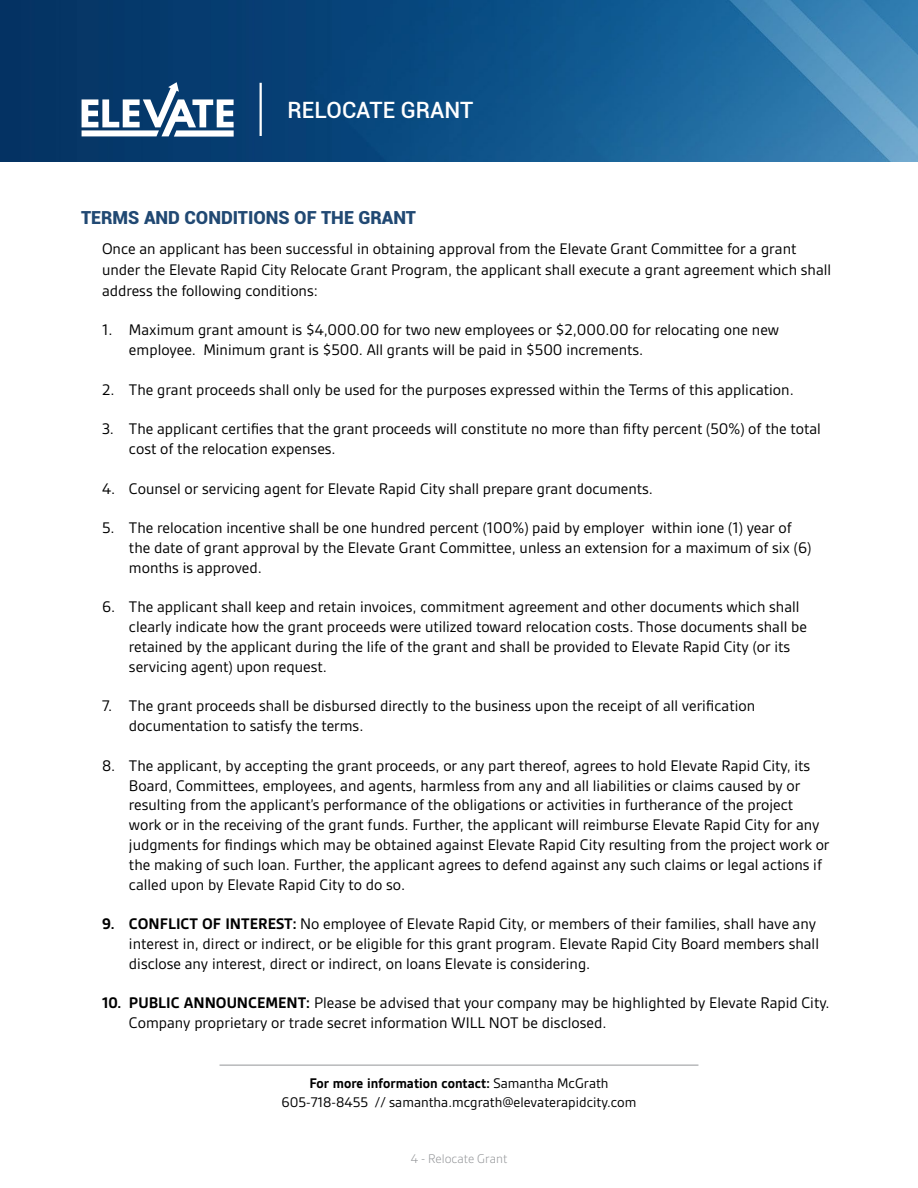
<style>
.page{position:relative;width:918px;height:1188px;background:#fff}
.page>*{position:absolute;margin:0;border:0;box-sizing:border-box;transform-origin:0 0}
.t1{font:500 22.5px "Roboto";color:#fff}
.t2{font:900 18px "Roboto";color:#214973}
.t3{font:16.5px/19.8px "Gesta";color:#000}
.t4{font:15px/19.5px "Gesta";color:#000;text-align:center}
.t5{font:300 13.5px "Gesta";color:#939598}
.s1{font-weight:700}
</style>
<div class="page">
<img style="left:0;top:0;width:918px;height:162px">
<svg style="left:82px;top:82px;width:152px;height:55px"></svg>
<hr style="left:260px;top:83px;width:2px;height:53px;background:#fff">
<hr style="left:220px;top:1065px;width:478px;height:1px;background:#939598">
<h1 class="t1" style="left:288px;top:94px;width:187px">RELOCATE GRANT</h1>
<p class="t2" style="left:81px;top:204px;width:336px">TERMS AND CONDITIONS OF THE GRANT</p>
<p class="t3" style="left:102px;top:238px;width:731px;line-height:21px">Once an applicant has been successful in obtaining approval from the Elevate Grant Committee for a grant under the Elevate Rapid City Relocate Grant Program, the applicant shall execute a grant agreement which shall address the following conditions:</p>
<p class="t3" style="left:129px;top:320px;width:652px;text-indent:-27px">1. Maximum grant amount is $4,000.00 for two new employees or $2,000.00 for relocating one new employee. Minimum grant is $500. All grants will be paid in $500 increments.</p>
<p class="t3" style="left:102px;top:379px;width:693px">2. The grant proceeds shall only be used for the purposes expressed within the Terms of this application.</p>
<p class="t3" style="left:129px;top:419px;width:693px;text-indent:-27px">3. The applicant certifies that the grant proceeds will constitute no more than fifty percent (50%) of the total cost of the relocation expenses.</p>
<p class="t3" style="left:102px;top:478px;width:552px">4. Counsel or servicing agent for Elevate Rapid City shall prepare grant documents.</p>
<p class="t3" style="left:129px;top:518px;width:684px;text-indent:-27px">5. The relocation incentive shall be one hundred percent (100%) paid by employer within ione (1) year of the date of grant approval by the Elevate Grant Committee, unless an extension for a maximum of six (6) months is approved.</p>
<p class="t3" style="left:129px;top:597px;width:680px;text-indent:-27px">6. The applicant shall keep and retain invoices, commitment agreement and other documents which shall clearly indicate how the grant proceeds were utilized toward relocation costs. Those documents shall be retained by the applicant during the life of the grant and shall be provided to Elevate Rapid City (or its servicing agent) upon request.</p>
<p class="t3" style="left:129px;top:696px;width:628px;text-indent:-27px">7. The grant proceeds shall be disbursed directly to the business upon the receipt of all verification documentation to satisfy the terms.</p>
<p class="t3" style="left:129px;top:755px;width:702px;text-indent:-27px">8. The applicant, by accepting the grant proceeds, or any part thereof, agrees to hold Elevate Rapid City, its Board, Committees, employees, and agents, harmless from any and all liabilities or claims caused by or resulting from the applicant’s performance of the obligations or activities in furtherance of the project work or in the receiving of the grant funds. Further, the applicant will reimburse Elevate Rapid City for any judgments for findings which may be obtained against Elevate Rapid City resulting from the project work or the making of such loan. Further, the applicant agrees to defend against any such claims or legal actions if called upon by Elevate Rapid City to do so.</p>
<p class="t3" style="left:129px;top:914px;width:692px;text-indent:-27px"><span class="s1">9. CONFLICT OF INTEREST:</span> No employee of Elevate Rapid City, or members of their families, shall have any interest in, direct or indirect, or be eligible for this grant program. Elevate Rapid City Board members shall disclose any interest, direct or indirect, on loans Elevate is considering.</p>
<p class="t3" style="left:129px;top:993px;width:702px;text-indent:-27px"><span class="s1">10. PUBLIC ANNOUNCEMENT:</span> Please be advised that your company may be highlighted by Elevate Rapid City.<br>Company proprietary or trade secret information WILL NOT be disclosed.</p>
<p class="t4" style="left:282px;top:1073px;width:356px"><span class="s1">For more information contact:</span> Samantha McGrath<br>605-718-8455 // samantha.mcgrath@elevaterapidcity.com</p>
<p class="t5" style="left:411px;top:1151px;width:98px">4 - Relocate Grant</p>
</div>
